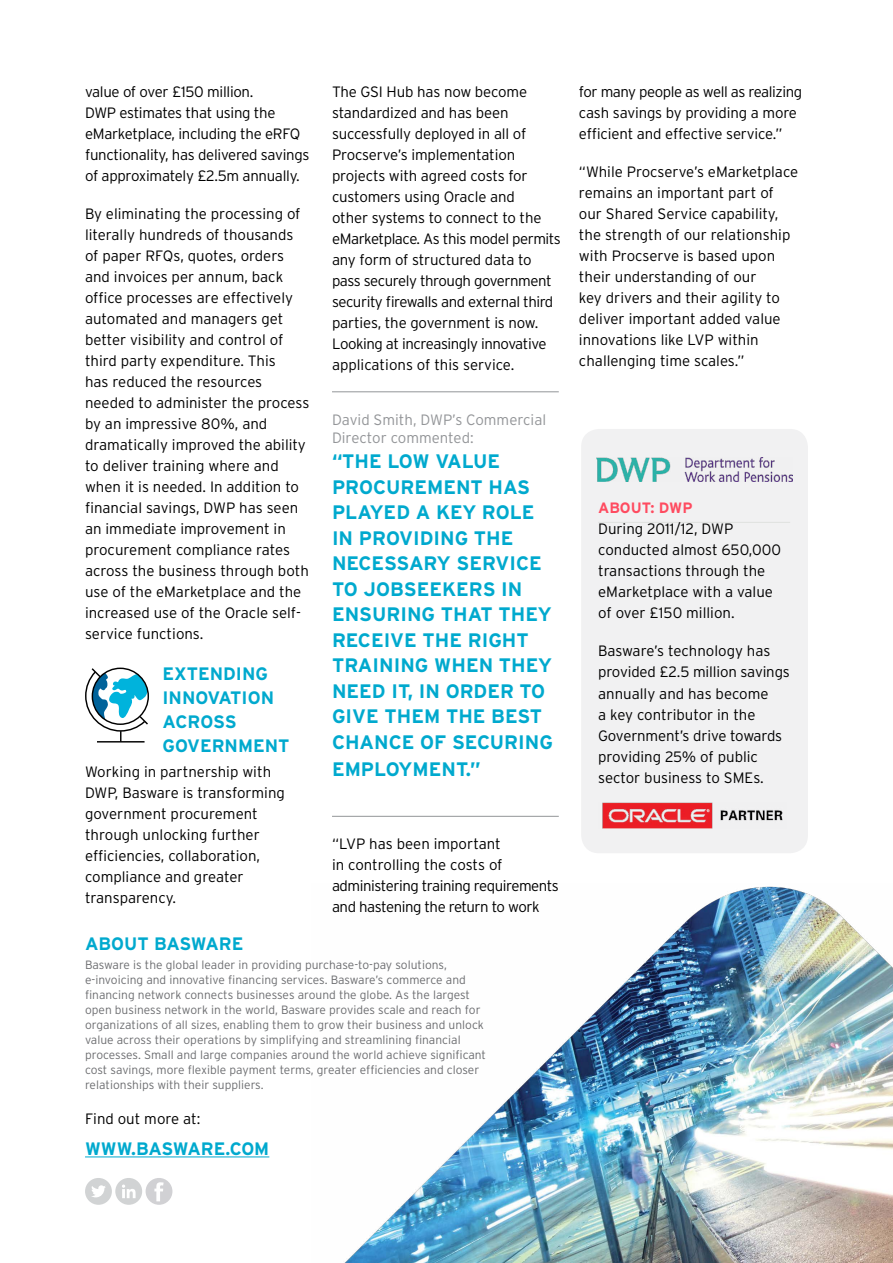
<style>
.page{position:relative;width:893px;height:1263px;background:#fff}
.page>*{position:absolute;margin:0;border:0;box-sizing:border-box;transform-origin:0 0}
.t1{font:700 19.5px/25.7px "Interstate";color:#00a9ce}
.t2{font:700 18px/24px "Interstate";color:#00a9ce}
.t3{font:300 15px/21px "Interstate";letter-spacing:-.01em;color:#000}
.t4{font:300 15px/21px "Interstate";letter-spacing:-.03em;color:#000}
.t5{font:300 15px/18px "Interstate";color:#939598}
.t6{font:700 15px "Interstate";color:#ff4b60}
.t7{font:300 12px/15px "Interstate";color:#6d6e71}
</style>
<div class="page">
<hr style="left:85px;top:1157px;width:184px;height:1px;background:#00a9ce">
<div style="left:85px;top:1178px;width:27px;height:27px;background:#d1d3d4;border-radius:50%"></div>
<svg style="left:91px;top:1185px;width:15px;height:12px"></svg>
<div style="left:115px;top:1178px;width:27px;height:27px;background:#d1d3d4;border-radius:50%"></div>
<svg style="left:122px;top:1184px;width:14px;height:14px"></svg>
<img style="left:344px;top:886px;width:549px;height:377px">
<svg style="left:85px;top:668px;width:64px;height:73px"></svg>
<hr style="left:97px;top:741px;width:48px;height:1px;background:#000">
<div style="left:581px;top:429px;width:227px;height:424px;background:#f1f1f2;border-radius:18px"></div>
<hr style="left:598px;top:522px;width:192px;height:1px;background:#dfe1df">
<img style="left:597px;top:457px;width:195px;height:24px">
<hr style="left:332px;top:391px;width:227px;height:1px;background:#939598">
<hr style="left:332px;top:816px;width:227px;height:1px;background:#939598">
<img style="left:602px;top:802px;width:181px;height:26px">
<div style="left:146px;top:1178px;width:26px;height:27px;background:#d1d1d4;border-radius:50%"></div>
<svg style="left:154px;top:1182px;width:10px;height:19px"></svg>
<p class="t3" style="left:85px;top:81px;width:226px">value of over £150 million.<br>DWP estimates that using the eMarketplace, including the eRFQ functionality, has delivered savings of approximately £2.5m annually.</p>
<p class="t3" style="left:85px;top:203px;width:226px">By eliminating the processing of literally hundreds of thousands of paper RFQs, quotes, orders and invoices per annum, back office processes are effectively automated and managers get better visibility and control of third party expenditure. This<br>has reduced the resources needed to administer the process by an impressive 80%, and dramatically improved the ability to deliver training where and when it is needed. In addition to financial savings, DWP has seen an immediate improvement in procurement compliance rates across the business through both use of the eMarketplace and the increased use of the Oracle self&shy;service functions.</p>
<p class="t2" style="left:162px;top:662px;width:129px">EXTENDING<br>INNOVATION<br>ACROSS<br>GOVERNMENT</p>
<p class="t3" style="left:85px;top:761px;width:201px">Working in partnership with<br>DWP, Basware is transforming government procurement through unlocking further efficiencies, collaboration, compliance and greater transparency.</p>
<p class="t3" style="left:332px;top:81px;width:230px">The GSI Hub has now become standardized and has been successfully deployed in all of<br>Procserve’s implementation projects with agreed costs for customers using Oracle and<br>other systems to connect to the eMarketplace. As this model permits any form of structured data to pass securely through government security firewalls and external third parties, the government is now.<br>Looking at increasingly innovative applications of this service.</p>
<p class="t5" style="left:332px;top:410px;width:216px">David Smith, DWP’s Commercial<br>Director commented:</p>
<h1 class="t1" style="left:332px;top:448px;width:222px">“THE LOW VALUE<br>PROCUREMENT HAS<br>PLAYED A KEY ROLE<br>IN PROVIDING THE<br>NECESSARY SERVICE<br>TO JOBSEEKERS IN<br>ENSURING THAT THEY<br>RECEIVE THE RIGHT<br>TRAINING WHEN THEY<br>NEED IT, IN ORDER TO<br>GIVE THEM THE BEST<br>CHANCE OF SECURING<br>EMPLOYMENT.”</h1>
<p class="t4" style="left:332px;top:833px;width:228px">“LVP has been important<br>in controlling the costs of administering training requirements and hastening the return to work</p>
<p class="t2" style="left:85px;top:931px;width:160px">ABOUT BASWARE</p>
<p class="t7" style="left:85px;top:957px;width:403px">Basware is the global leader in providing purchase-to-pay solutions, e-invoicing and innovative financing services. Basware’s commerce and financing network connects businesses around the globe. As the largest open business network in the world, Basware provides scale and reach for organizations of all sizes, enabling them to grow their business and unlock value across their operations by simplifying and streamlining financial processes. Small and large companies around the world achieve significant cost savings, more flexible payment terms, greater efficiencies and closer relationships with their suppliers.</p>
<p class="t3" style="left:85px;top:1108px;width:117px">Find out more at:</p>
<p class="t2" style="left:85px;top:1136px;width:186px">WWW.BASWARE.COM</p>
<p class="t3" style="left:579px;top:81px;width:225px">for many people as well as realizing cash savings by providing a more efficient and effective service.”</p>
<p class="t3" style="left:579px;top:161px;width:221px">“While Procserve’s eMarketplace remains an important part of our Shared Service capability, the strength of our relationship with Procserve is based upon their understanding of our<br>key drivers and their agility to deliver important added value innovations like LVP within challenging time scales.”</p>
<p class="t6" style="left:598px;top:499px;width:96px">ABOUT: DWP</p>
<p class="t3" style="left:598px;top:518px;width:184px">During 2011/12, DWP conducted almost 650,000 transactions through the eMarketplace with a value of over £150 million.</p>
<p class="t3" style="left:598px;top:641px;width:193px">Basware’s technology has provided £2.5 million savings annually and has become<br>a key contributor in the<br>Government’s drive towards providing 25% of public sector business to SMEs.</p>
</div>
